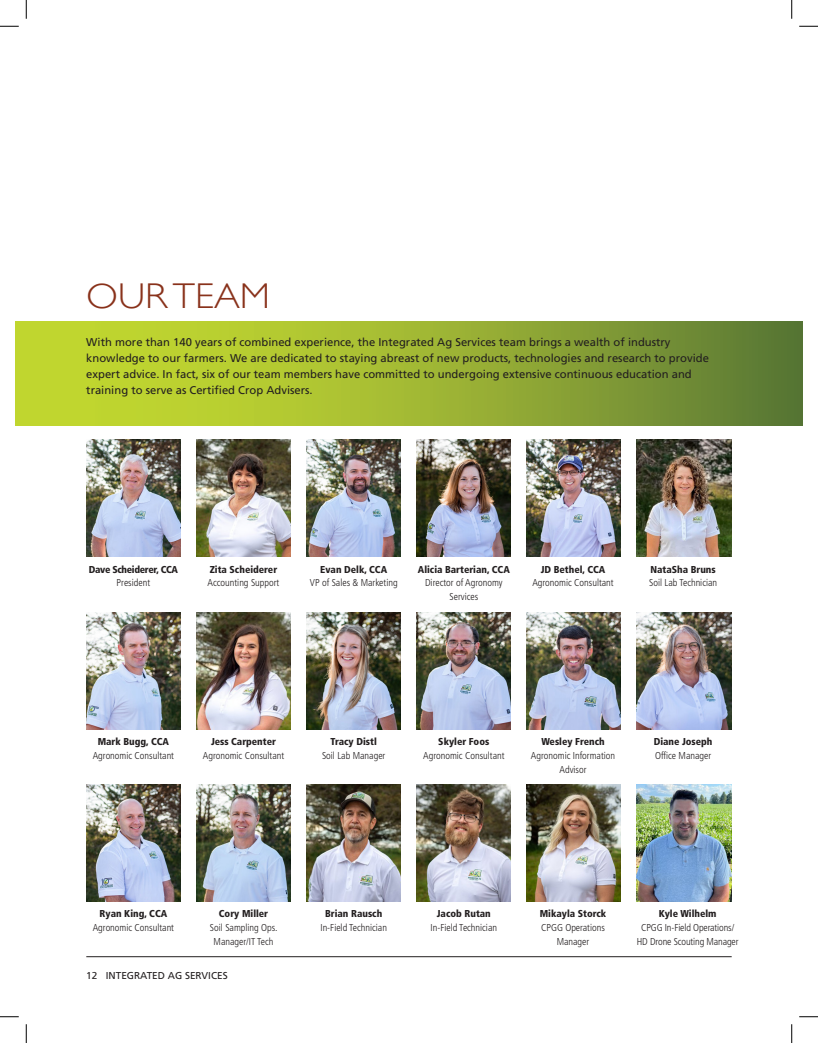
<style>
.page{position:relative;width:818px;height:1043px;background:#fff}
.page>*{position:absolute;margin:0;border:0;box-sizing:border-box;transform-origin:0 0}
.t1{font:300 35.75px "Gill Sans";color:#89321b;scale:1.08 1}
.t2{font:11.25px/16.2px "Frutiger";color:#231f20}
.t3{font:300 condensed 10px/13.8px "Frutiger";color:#231f20;text-align:center}
.t4{font:900 condensed 10px "Frutiger";color:#231f20}
.t5{font:10px "Frutiger";color:#231f20}
.t6{font:900 condensed 10px "Frutiger";letter-spacing:-.03em;color:#231f20}
</style>
<div class="page">
<hr style="left:86px;top:956px;width:645px;height:1px;background:#231f20">
<svg style="left:15px;top:322px;width:787px;height:103px"></svg>
<img style="left:86px;top:439px;width:94px;height:117px">
<img style="left:196px;top:439px;width:94px;height:117px">
<img style="left:306px;top:439px;width:94px;height:117px">
<img style="left:416px;top:439px;width:95px;height:117px">
<img style="left:526px;top:439px;width:95px;height:117px">
<img style="left:637px;top:439px;width:94px;height:117px">
<img style="left:86px;top:612px;width:94px;height:117px">
<img style="left:196px;top:612px;width:94px;height:117px">
<img style="left:306px;top:612px;width:94px;height:117px">
<img style="left:416px;top:612px;width:95px;height:117px">
<img style="left:526px;top:612px;width:95px;height:117px">
<img style="left:637px;top:612px;width:94px;height:117px">
<img style="left:86px;top:784px;width:94px;height:117px">
<img style="left:196px;top:784px;width:94px;height:117px">
<img style="left:306px;top:784px;width:94px;height:117px">
<img style="left:416px;top:784px;width:95px;height:117px">
<img style="left:526px;top:784px;width:95px;height:117px">
<img style="left:637px;top:784px;width:94px;height:117px">
<svg style="left:0;top:25px;width:19px;height:2px"></svg>
<svg style="left:799px;top:25px;width:19px;height:2px"></svg>
<svg style="left:0;top:1016px;width:19px;height:1px"></svg>
<svg style="left:799px;top:1016px;width:19px;height:1px"></svg>
<svg style="left:25px;top:0;width:2px;height:19px"></svg>
<svg style="left:25px;top:1024px;width:2px;height:18px"></svg>
<svg style="left:791px;top:0;width:1px;height:19px"></svg>
<svg style="left:791px;top:1024px;width:1px;height:18px"></svg>
<h1 class="t1" style="left:86px;top:268px;width:172px">OUR TEAM</h1>
<p class="t2" style="left:86px;top:333px;width:624px">With more than 140 years of combined experience, the Integrated Ag Services team brings a wealth of industry knowledge to our farmers. We are dedicated to staying abreast of new products, technologies and research to provide expert advice. In fact, six of our team members have committed to undergoing extensive continuous education and training to serve as Certified Crop Advisers.</p>
<p class="t6" style="left:89px;top:563px;width:91px">Dave Scheiderer, CCA</p>
<p class="t3" style="left:117px;top:576px;width:35px">President</p>
<p class="t4" style="left:210px;top:563px;width:69px">Zita Scheiderer</p>
<p class="t3" style="left:208px;top:576px;width:73px">Accounting Support</p>
<p class="t4" style="left:320px;top:563px;width:68px">Evan Delk, CCA</p>
<p class="t3" style="left:310px;top:576px;width:89px">VP of Sales &amp; Marketing</p>
<p class="t4" style="left:418px;top:563px;width:93px">Alicia Barterian, CCA</p>
<p class="t3" style="left:425px;top:576px;width:79px">Director of Agronomy<br>Services</p>
<p class="t4" style="left:540px;top:563px;width:66px">JD Bethel, CCA</p>
<p class="t3" style="left:532px;top:576px;width:83px">Agronomic Consultant</p>
<p class="t4" style="left:650px;top:563px;width:67px">NataSha Bruns</p>
<p class="t3" style="left:649px;top:576px;width:69px">Soil Lab Technician</p>
<p class="t4" style="left:98px;top:735px;width:73px">Mark Bugg, CCA</p>
<p class="t3" style="left:93px;top:748px;width:83px">Agronomic Consultant</p>
<p class="t4" style="left:211px;top:735px;width:66px">Jess Carpenter</p>
<p class="t3" style="left:203px;top:748px;width:83px">Agronomic Consultant</p>
<p class="t4" style="left:330px;top:735px;width:48px">Tracy Distl</p>
<p class="t3" style="left:322px;top:748px;width:65px">Soil Lab Manager</p>
<p class="t4" style="left:438px;top:735px;width:53px">Skyler Foos</p>
<p class="t3" style="left:423px;top:748px;width:83px">Agronomic Consultant</p>
<p class="t4" style="left:541px;top:735px;width:65px">Wesley French</p>
<p class="t3" style="left:531px;top:748px;width:86px">Agronomic Information<br>Advisor</p>
<p class="t4" style="left:653px;top:735px;width:60px">Diane Joseph</p>
<p class="t3" style="left:655px;top:748px;width:58px">Office Manager</p>
<p class="t4" style="left:99px;top:907px;width:69px">Ryan King, CCA</p>
<p class="t3" style="left:93px;top:920px;width:83px">Agronomic Consultant</p>
<p class="t4" style="left:219px;top:907px;width:51px">Cory Miller</p>
<p class="t3" style="left:210px;top:920px;width:69px">Soil Sampling Ops.<br>Manager/IT Tech</p>
<p class="t5" style="left:86px;top:970px;width:143px">12 INTEGRATED AG SERVICES</p>
<p class="t4" style="left:325px;top:907px;width:59px">Brian Rausch</p>
<p class="t3" style="left:320px;top:920px;width:68px">In-Field Technician</p>
<p class="t4" style="left:437px;top:907px;width:55px">Jacob Rutan</p>
<p class="t3" style="left:430px;top:920px;width:68px">In-Field Technician</p>
<p class="t4" style="left:539px;top:907px;width:68px">Mikayla Storck</p>
<p class="t3" style="left:541px;top:920px;width:65px">CPGG Operations<br>Manager</p>
<p class="t4" style="left:658px;top:907px;width:59px">Kyle Wilhelm</p>
<p class="t3" style="left:636px;top:920px;width:103px">CPGG In-Field Operations/<br>HD Drone Scouting Manager</p>
</div>
